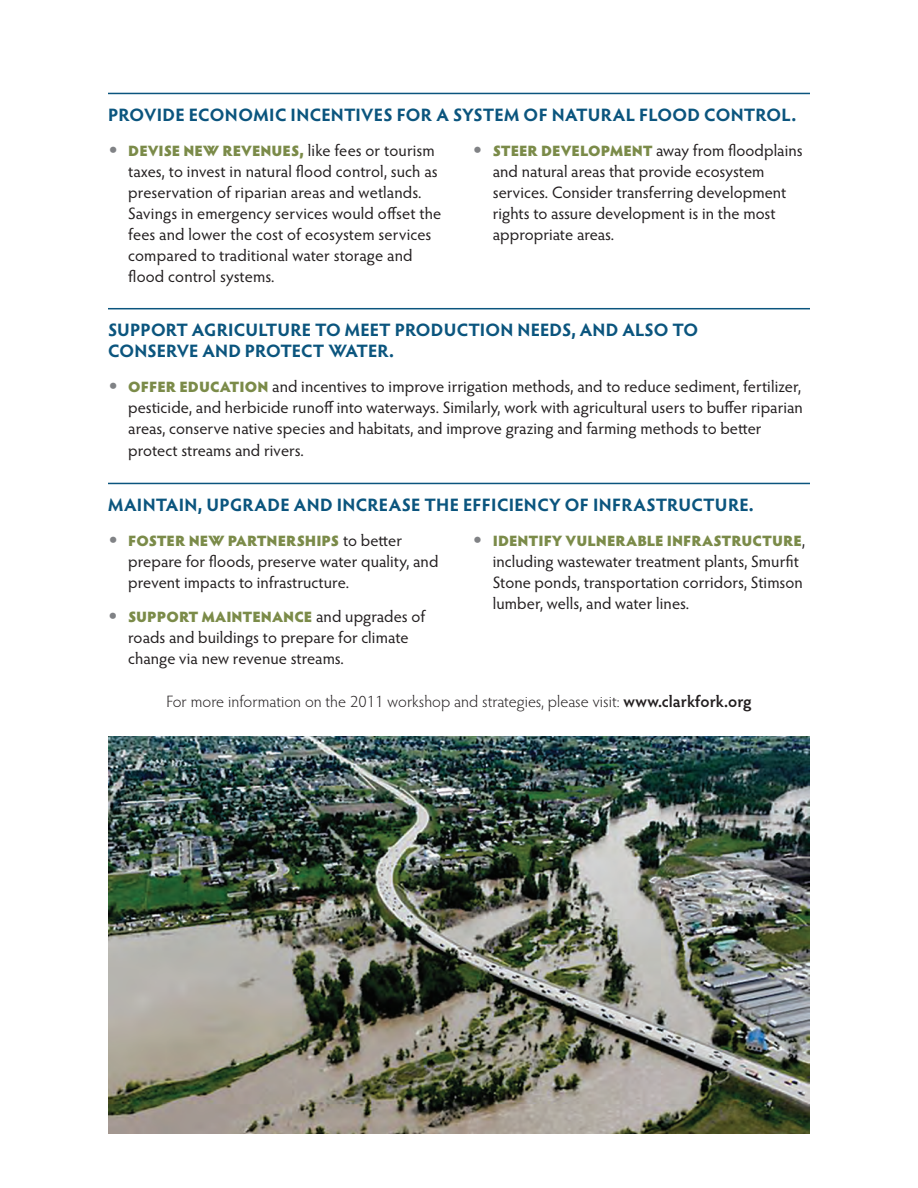
<style>
.page{position:relative;width:918px;height:1188px;background:#fff}
.page>*{position:absolute;margin:0;border:0;box-sizing:border-box;transform-origin:0 0}
.strategies{font:700 18px/21px "Hypatia Sans Pro";letter-spacing:.01em;color:#0b557e}
.inset_list_bullets{font:16.5px/21px "Hypatia Sans Pro";letter-spacing:.005em;color:#231f20}
.text{font:300 16.5px "Hypatia Sans Pro";letter-spacing:.005em;color:#231f20}
.inset_list_bullets-2{font:900 15px "Hypatia Sans Pro";color:#7b8b49}
.s1{font-family:"Futura";font-weight:300;font-size:16.5px;color:#808285}
.s2{font-weight:400;font-size:16.5px;color:#231f20}
.s3{font-family:"Futura";font-weight:300;color:#808285}
.s4{font-weight:900;font-size:15px;color:#7b8b49}
.s5{font-weight:600}
</style>
<div class="page">
<hr style="left:108px;top:93px;width:702px;height:1px;background:#0b557e">
<hr style="left:108px;top:308px;width:702px;height:1px;background:#0b557e">
<hr style="left:108px;top:483px;width:702px;height:1px;background:#0b557e">
<img style="left:108px;top:737px;width:702px;height:397px">
<p class="strategies" style="left:108px;top:104px;width:690px">PROVIDE ECONOMIC INCENTIVES FOR A SYSTEM OF NATURAL FLOOD CONTROL.</p>
<p class="inset_list_bullets-2" style="left:108px;top:139px;width:328px"><span class="s1">•</span> DEVISE NEW REVENUES, <span class="s2">like fees or tourism</span></p>
<p class="inset_list_bullets" style="left:128px;top:160px;width:315px">taxes, to invest in natural flood control, such as preservation of riparian areas and wetlands.<br>Savings in emergency services would offset the fees and lower the cost of ecosystem services compared to traditional water storage and flood control systems.</p>
<p class="inset_list_bullets" style="left:493px;top:139px;width:311px;text-indent:-20px"><span class="s3">•</span> <span class="s4">STEER DEVELOPMENT</span> away from floodplains and natural areas that provide ecosystem services. Consider transferring development rights to assure development is in the most appropriate areas.</p>
<p class="strategies" style="left:108px;top:319px;width:592px">SUPPORT AGRICULTURE TO MEET PRODUCTION NEEDS, AND ALSO TO<br>CONSERVE AND PROTECT WATER.</p>
<p class="inset_list_bullets" style="left:128px;top:375px;width:676px;text-align:justify;text-indent:-20px"><span class="s3">•</span> <span class="s4">OFFER EDUCATION</span> and incentives to improve irrigation methods, and to reduce sediment, fertilizer, pesticide, and herbicide runoff into waterways. Similarly, work with agricultural users to buffer riparian areas, conserve native species and habitats, and improve grazing and farming methods to better</p>
<p class="inset_list_bullets" style="left:128px;top:440px;width:177px">protect streams and rivers.</p>
<p class="strategies" style="left:108px;top:494px;width:647px">MAINTAIN, UPGRADE AND INCREASE THE EFFICIENCY OF INFRASTRUCTURE.</p>
<p class="inset_list_bullets-2" style="left:108px;top:529px;width:296px"><span class="s1">•</span> FOSTER NEW PARTNERSHIPS <span class="s2">to better</span></p>
<p class="inset_list_bullets" style="left:128px;top:550px;width:312px">prepare for floods, preserve water quality, and prevent impacts to infrastructure.</p>
<p class="inset_list_bullets-2" style="left:108px;top:606px;width:319px"><span class="s1">•</span> SUPPORT MAINTENANCE <span class="s2">and upgrades of</span></p>
<p class="inset_list_bullets" style="left:128px;top:627px;width:282px">roads and buildings to prepare for climate change via new revenue streams.</p>
<p class="inset_list_bullets-2" style="left:473px;top:529px;width:334px"><span class="s1">•</span> IDENTIFY VULNERABLE INFRASTRUCTURE<span class="s2">,</span></p>
<p class="inset_list_bullets" style="left:493px;top:550px;width:312px">including wastewater treatment plants, Smurfit<br>Stone ponds, transportation corridors, Stimson lumber, wells, and water lines.</p>
<p class="text" style="left:166px;top:690px;width:587px">For more information on the 2011 workshop and strategies, please visit: <span class="s5">www.clarkfork.org</span></p>
</div>
